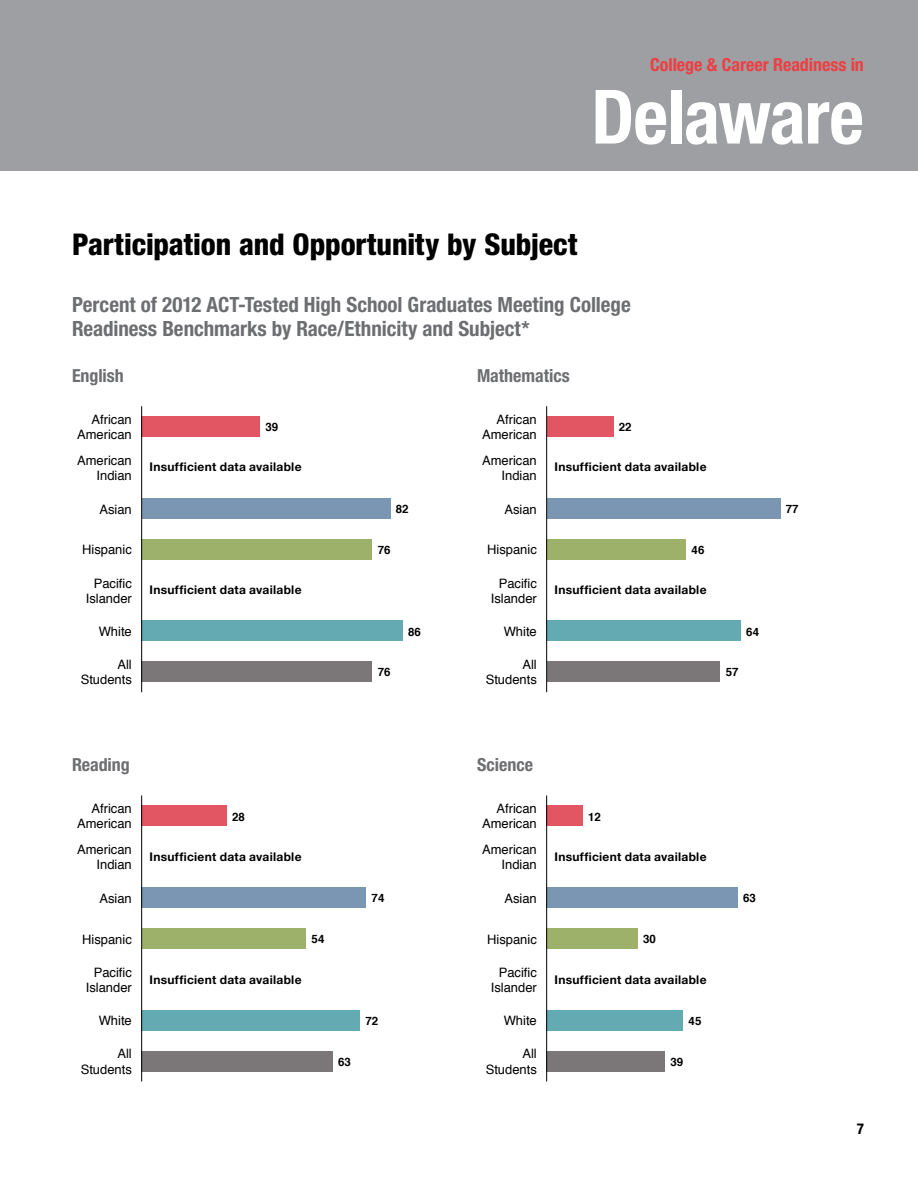
<style>
.page{position:relative;width:918px;height:1188px;background:#fff}
.page>*{position:absolute;margin:0;border:0;box-sizing:border-box;transform-origin:0 0}
.t1{font:700 condensed 75px "Helvetica Neue LT Std";letter-spacing:-.015em;color:#fff}
.t2{font:800 condensed 30px "Helvetica Neue LT Std";letter-spacing:-.005em;color:#000}
.t3{font:700 condensed 21px/24px "Helvetica Neue LT Std";color:#6d6e71}
.t4{font:700 condensed 18px "Helvetica Neue LT Std";letter-spacing:-.005em;color:#6d6e71}
.t5{font:700 condensed 18px "Helvetica Neue LT Std";letter-spacing:-.005em;color:#ef3e42}
.t6{font:700 condensed 15px "Helvetica Neue LT Std";color:#000}
.t7{font:12.9px/15.1px "Helvetica";color:#000001;text-align:right}
.t8{font:700 12px "Helvetica Neue LT Std";letter-spacing:.025em;color:#000}
.t9{font:700 11.55px "Helvetica";color:#000001}
</style>
<div class="page">
<div style="left:0;top:0;width:918px;height:171px;background:#9d9fa2"></div>
<div style="left:142px;top:662px;width:230px;height:20px;background:#7b7778"></div>
<div style="left:142px;top:621px;width:261px;height:20px;background:#64aab3"></div>
<div style="left:142px;top:539px;width:230px;height:20px;background:#9eb16b"></div>
<div style="left:142px;top:498px;width:249px;height:21px;background:#7b96b2"></div>
<div style="left:142px;top:416px;width:118px;height:21px;background:#e25664"></div>
<hr style="left:141px;top:406px;width:1px;height:286px;background:#000001">
<div style="left:142px;top:1051px;width:191px;height:20px;background:#7b7778"></div>
<div style="left:142px;top:1010px;width:218px;height:20px;background:#64aab3"></div>
<div style="left:142px;top:928px;width:164px;height:21px;background:#9eb16b"></div>
<div style="left:142px;top:887px;width:224px;height:21px;background:#7b96b2"></div>
<div style="left:142px;top:806px;width:85px;height:20px;background:#e25664"></div>
<hr style="left:141px;top:796px;width:1px;height:286px;background:#000001">
<div style="left:547px;top:662px;width:173px;height:20px;background:#7b7778"></div>
<div style="left:547px;top:621px;width:194px;height:20px;background:#64aab3"></div>
<div style="left:547px;top:539px;width:139px;height:20px;background:#9eb16b"></div>
<div style="left:547px;top:498px;width:233px;height:21px;background:#7b96b2"></div>
<div style="left:547px;top:416px;width:67px;height:21px;background:#e25664"></div>
<hr style="left:546px;top:406px;width:1px;height:286px;background:#000001">
<div style="left:547px;top:1051px;width:118px;height:20px;background:#7b7778"></div>
<div style="left:547px;top:1010px;width:136px;height:20px;background:#64aab3"></div>
<div style="left:547px;top:928px;width:91px;height:21px;background:#9eb16b"></div>
<div style="left:547px;top:887px;width:191px;height:21px;background:#7b96b2"></div>
<div style="left:547px;top:806px;width:36px;height:20px;background:#e25664"></div>
<hr style="left:546px;top:796px;width:1px;height:286px;background:#000001">
<h3 class="t5" style="left:650px;top:54px;width:215px">College &amp; Career Readiness in</h3>
<h1 class="t1" style="left:591px;top:71px;width:274px">Delaware</h1>
<h2 class="t2" style="left:72px;top:226px;width:507px">Participation and Opportunity by Subject</h2>
<h3 class="t3" style="left:72px;top:292px;width:560px">Percent of 2012 ACT-Tested High School Graduates Meeting College<br>Readiness Benchmarks by Race/Ethnicity and Subject*</h3>
<h3 class="t4" style="left:72px;top:365px;width:53px">English</h3>
<h3 class="t4" style="left:477px;top:365px;width:94px">Mathematics</h3>
<p class="t7" style="left:77px;top:412px;width:56px">African<br>American</p>
<p class="t9" style="left:265px;top:420px;width:14px">39</p>
<p class="t7" style="left:482px;top:412px;width:56px">African<br>American</p>
<p class="t9" style="left:619px;top:420px;width:14px">22</p>
<p class="t7" style="left:77px;top:453px;width:56px">American<br>Indian</p>
<p class="t8" style="left:150px;top:459px;width:153px">Insufficient data available</p>
<p class="t7" style="left:482px;top:453px;width:56px">American<br>Indian</p>
<p class="t8" style="left:555px;top:459px;width:153px">Insufficient data available</p>
<p class="t7" style="left:99px;top:501px;width:34px">Asian</p>
<p class="t9" style="left:396px;top:502px;width:14px">82</p>
<p class="t7" style="left:504px;top:501px;width:34px">Asian</p>
<p class="t9" style="left:786px;top:502px;width:14px">77</p>
<p class="t7" style="left:82px;top:542px;width:51px">Hispanic</p>
<p class="t9" style="left:378px;top:543px;width:14px">76</p>
<p class="t7" style="left:487px;top:542px;width:51px">Hispanic</p>
<p class="t9" style="left:692px;top:543px;width:14px">46</p>
<p class="t7" style="left:86px;top:575px;width:48px">Pacific<br>Islander</p>
<p class="t8" style="left:150px;top:582px;width:153px">Insufficient data available</p>
<p class="t7" style="left:491px;top:575px;width:48px">Pacific<br>Islander</p>
<p class="t8" style="left:555px;top:582px;width:153px">Insufficient data available</p>
<p class="t7" style="left:99px;top:624px;width:35px">White</p>
<p class="t9" style="left:408px;top:624px;width:14px">86</p>
<p class="t7" style="left:504px;top:624px;width:35px">White</p>
<p class="t9" style="left:746px;top:624px;width:14px">64</p>
<p class="t7" style="left:81px;top:657px;width:53px">All<br>Students</p>
<p class="t9" style="left:378px;top:665px;width:14px">76</p>
<p class="t7" style="left:486px;top:657px;width:53px">All<br>Students</p>
<p class="t9" style="left:726px;top:665px;width:14px">57</p>
<h3 class="t4" style="left:72px;top:753px;width:59px">Reading</h3>
<h3 class="t4" style="left:477px;top:753px;width:58px">Science</h3>
<p class="t7" style="left:77px;top:801px;width:56px">African<br>American</p>
<p class="t9" style="left:232px;top:809px;width:14px">28</p>
<p class="t7" style="left:482px;top:801px;width:56px">African<br>American</p>
<p class="t9" style="left:588px;top:809px;width:14px">12</p>
<p class="t7" style="left:77px;top:842px;width:56px">American<br>Indian</p>
<p class="t8" style="left:150px;top:849px;width:153px">Insufficient data available</p>
<p class="t7" style="left:482px;top:842px;width:56px">American<br>Indian</p>
<p class="t8" style="left:555px;top:849px;width:153px">Insufficient data available</p>
<p class="t7" style="left:99px;top:890px;width:34px">Asian</p>
<p class="t9" style="left:372px;top:891px;width:14px">74</p>
<p class="t7" style="left:504px;top:890px;width:34px">Asian</p>
<p class="t9" style="left:743px;top:891px;width:14px">63</p>
<p class="t7" style="left:82px;top:931px;width:51px">Hispanic</p>
<p class="t9" style="left:312px;top:932px;width:14px">54</p>
<p class="t7" style="left:487px;top:931px;width:51px">Hispanic</p>
<p class="t9" style="left:643px;top:932px;width:14px">30</p>
<p class="t7" style="left:86px;top:964px;width:48px">Pacific<br>Islander</p>
<p class="t8" style="left:150px;top:972px;width:153px">Insufficient data available</p>
<p class="t7" style="left:491px;top:964px;width:48px">Pacific<br>Islander</p>
<p class="t8" style="left:555px;top:972px;width:153px">Insufficient data available</p>
<p class="t7" style="left:99px;top:1013px;width:35px">White</p>
<p class="t9" style="left:366px;top:1013px;width:14px">72</p>
<p class="t7" style="left:504px;top:1013px;width:35px">White</p>
<p class="t9" style="left:689px;top:1013px;width:14px">45</p>
<p class="t7" style="left:81px;top:1046px;width:53px">All<br>Students</p>
<p class="t9" style="left:338px;top:1054px;width:14px">63</p>
<p class="t7" style="left:486px;top:1046px;width:53px">All<br>Students</p>
<p class="t9" style="left:670px;top:1054px;width:14px">39</p>
<p class="t6" style="left:857px;top:1120px;width:9px">7</p>
</div>
